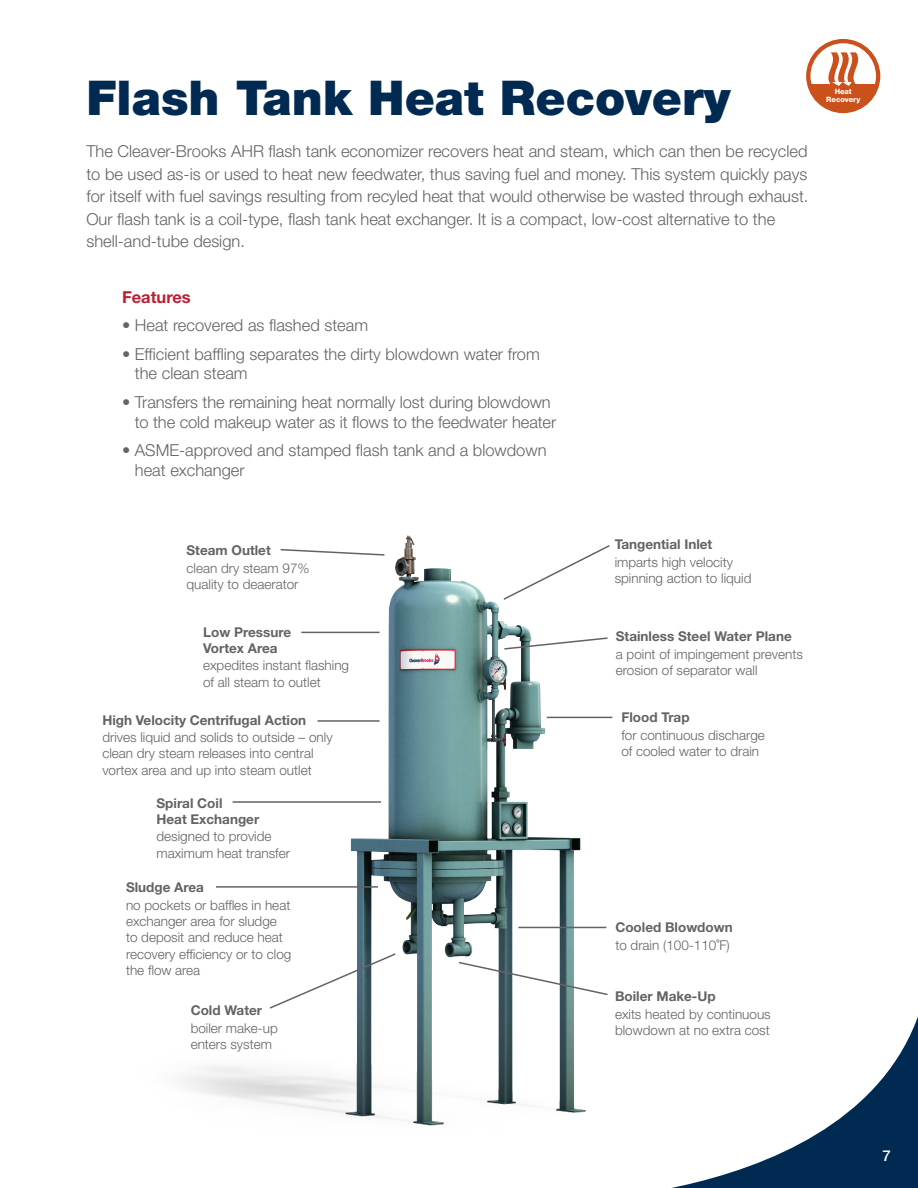
<style>
.page{position:relative;width:918px;height:1188px;background:#fff}
.page>*{position:absolute;margin:0;border:0;box-sizing:border-box;transform-origin:0 0}
.t1{font:900 48px "Helvetica Neue LT Std";color:#002a51}
.t2{font:300 16.5px/22.5px "Helvetica Neue LT Std";color:#636366}
.t3{font:700 16.5px "Helvetica Neue LT Std";color:#ba1f33}
.t4{font:500 15px "Helvetica Neue LT Std";color:#fff}
.t5{font:300 13.5px/16.2px "Helvetica Neue LT Std";color:#636366}
.t6{font:700 13.5px/16.2px "Helvetica Neue LT Std";color:#636366}
.t7{font:800 7.35px/7.4px "Helvetica Neue LT Std";color:#fff;text-align:center}
.s1{font-weight:700}
.s2{font-weight:400}
</style>
<div class="page">
<svg style="left:672px;top:1016px;width:246px;height:172px"></svg>
<svg style="left:808px;top:41px;width:70px;height:70px"></svg>
<svg style="left:808px;top:84px;width:70px;height:27px;fill:#cb511c"></svg>
<div style="left:806px;top:39px;width:74px;height:74px;border:4px solid #cb511c;border-radius:50%"></div>
<svg style="left:823px;top:52px;width:41px;height:34px"></svg>
<img style="left:181px;top:535px;width:432px;height:591px">
<svg style="left:279px;top:548px;width:107px;height:9px"></svg>
<hr style="left:547px;top:717px;width:65px;height:1px;background:#636366">
<hr style="left:518px;top:927px;width:88px;height:1px;background:#636366">
<svg style="left:503px;top:636px;width:106px;height:15px"></svg>
<svg style="left:502px;top:544px;width:109px;height:57px"></svg>
<hr style="left:301px;top:632px;width:79px;height:1px;background:#636366">
<hr style="left:318px;top:720px;width:62px;height:2px;background:#636366">
<hr style="left:233px;top:801px;width:148px;height:2px;background:#636366">
<hr style="left:216px;top:886px;width:162px;height:2px;background:#636366">
<svg style="left:268px;top:952px;width:129px;height:58px"></svg>
<svg style="left:457px;top:961px;width:152px;height:35px"></svg>
<h1 class="t1" style="left:86px;top:69px;width:646px">Flash Tank Heat Recovery</h1>
<p class="t2" style="left:86px;top:140px;width:724px">The Cleaver-Brooks AHR flash tank economizer recovers heat and steam, which can then be recycled to be used as-is or used to heat new feedwater, thus saving fuel and money. This system quickly pays for itself with fuel savings resulting from recyled heat that would otherwise be wasted through exhaust.<br>Our flash tank is a coil-type, flash tank heat exchanger. It is a compact, low-cost alternative to the shell-and-tube design.</p>
<p class="t3" style="left:122px;top:287px;width:70px">Features</p>
<p class="t2" style="left:122px;top:314px;width:248px">• Heat recovered as flashed steam</p>
<p class="t2" style="left:135px;top:344px;width:406px;line-height:19.8px;text-indent:-13px">• Efficient baffling separates the dirty blowdown water from the clean steam</p>
<p class="t2" style="left:135px;top:392px;width:423px;line-height:19.8px;text-indent:-13px">• Transfers the remaining heat normally lost during blowdown to the cold makeup water as it flows to the feedwater heater</p>
<p class="t2" style="left:135px;top:440px;width:413px;line-height:19.8px;text-indent:-13px">• ASME-approved and stamped flash tank and a blowdown heat exchanger</p>
<p class="t7" style="left:826px;top:88px;width:36px">Heat<br>Recovery</p>
<p class="t6" style="left:187px;top:542px;width:86px">Steam Outlet</p>
<p class="t5" style="left:187px;top:560px;width:125px">clean dry steam 97% quality to deaerator</p>
<p class="t6" style="left:203px;top:623px;width:90px">Low Pressure<br>Vortex Area</p>
<p class="t5" style="left:203px;top:657px;width:147px">expedites instant flashing of all steam to outlet</p>
<p class="t6" style="left:102px;top:711px;width:205px">High Velocity Centrifugal Action</p>
<p class="t5" style="left:102px;top:729px;width:232px">drives liquid and solids to outside – only clean dry steam releases into central vortex area and up into steam outlet</p>
<p class="t6" style="left:157px;top:794px;width:104px">Spiral Coil<br>Heat Exchanger</p>
<p class="t5" style="left:157px;top:828px;width:135px">designed to provide maximum heat transfer</p>
<p class="t6" style="left:126px;top:879px;width:80px">Sludge Area</p>
<p class="t5" style="left:126px;top:897px;width:167px">no pockets or baffles in heat exchanger area for sludge to deposit and reduce heat recovery efficiency or to clog the flow area</p>
<p class="t6" style="left:191px;top:1002px;width:73px">Cold Water</p>
<p class="t5" style="left:191px;top:1019px;width:89px">boiler make-up enters system</p>
<p class="t6" style="left:615px;top:536px;width:99px">Tangential Inlet</p>
<p class="t5" style="left:615px;top:553px;width:138px">imparts high velocity spinning action to liquid</p>
<p class="t6" style="left:616px;top:628px;width:177px">Stainless Steel Water Plane</p>
<p class="t5" style="left:616px;top:646px;width:189px">a point of impingement prevents erosion of separator wall</p>
<p class="t6" style="left:621px;top:709px;width:70px">Flood Trap</p>
<p class="t5" style="left:621px;top:727px;width:145px">for continuous discharge of cooled water to drain</p>
<p class="t5" style="left:615px;top:918px;width:119px;line-height:17.7px"><span class="s1">Cooled Blowdown </span>to drain (100-110<span class="s2">˚</span>F)</p>
<p class="t6" style="left:615px;top:988px;width:102px">Boiler Make-Up</p>
<p class="t5" style="left:615px;top:1006px;width:157px">exits heated by continuous blowdown at no extra cost</p>
<p class="t4" style="left:883px;top:1147px;width:10px">7</p>
</div>
